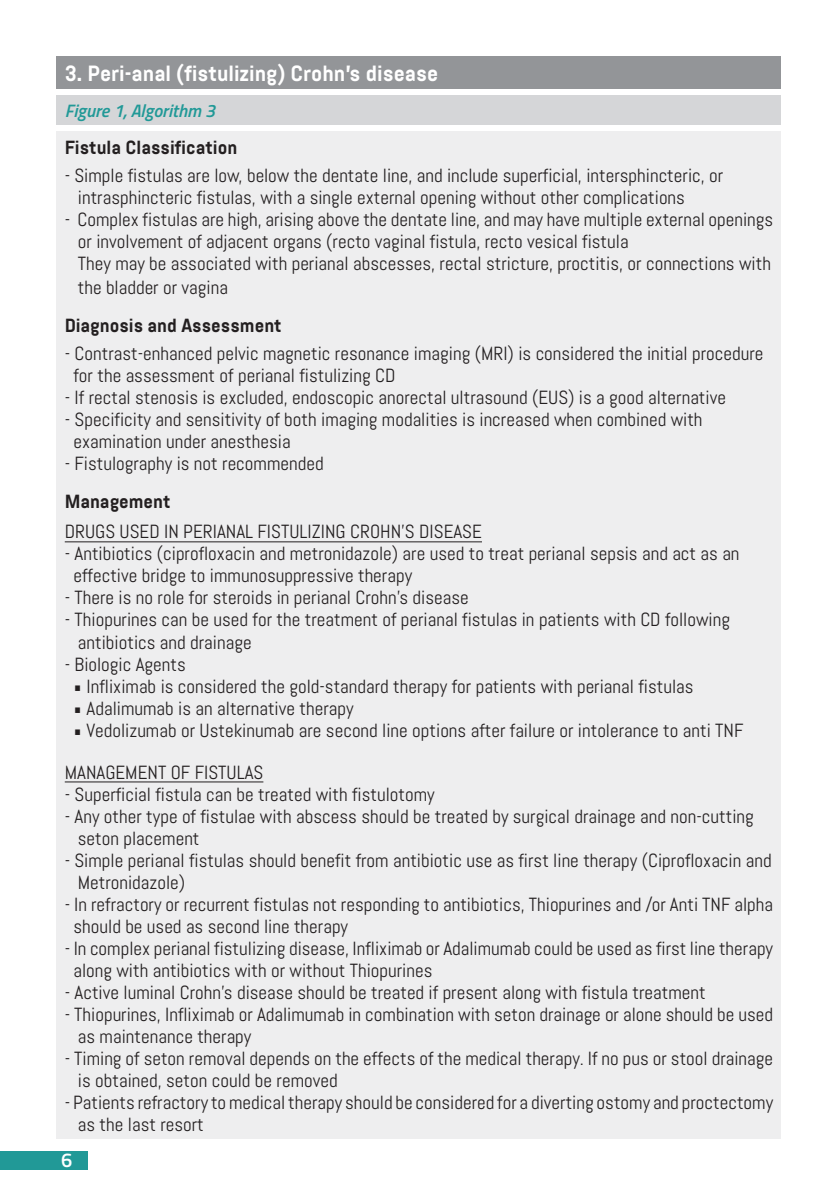
<style>
.page{position:relative;width:840px;height:1191px;background:#fff}
.page>*{position:absolute;margin:0;border:0;box-sizing:border-box;transform-origin:0 0}
.t1{font:700 22px "Abel Pro";color:#fff}
.t2{font:600 20px "Titillium";color:#fff}
.t3{font:19px/22px "Abel";color:#231f20}
.t4{font:700 19px "Abel Pro";color:#231f20}
.t5{font:italic 600 18px "Titillium";color:#219997}
.s1{font-family:"Titillium";font-weight:300}
</style>
<div class="page">
<div style="left:0;top:1151px;width:88px;height:18px;background:#219997"></div>
<div style="left:57px;top:57px;width:723px;height:32px;background:#939598"></div>
<div style="left:57px;top:95px;width:723px;height:30px;background:#d5d6d8"></div>
<div style="left:57px;top:131px;width:723px;height:1007px;background:#eeeeef"></div>
<hr style="left:65px;top:541px;width:416px;height:1px;background:#231f20">
<hr style="left:65px;top:781px;width:198px;height:1px;background:#231f20">
<p class="t1" style="left:65px;top:58px;width:375px">3. Peri-anal (fistulizing) Crohn’s disease</p>
<p class="t5" style="left:65px;top:97px;width:152px">Figure 1, Algorithm 3</p>
<p class="t4" style="left:65px;top:134px;width:174px">Fistula Classification</p>
<p class="t3" style="left:78px;top:165px;width:646px;text-indent:-13px">- Simple fistulas are low, below the dentate line, and include superficial, intersphincteric, or intrasphincteric fistulas, with a single external opening without other complications</p>
<p class="t3" style="left:78px;top:209px;width:696px;text-indent:-13px">- Complex fistulas are high, arising above the dentate line, and may have multiple external openings or involvement of adjacent organs (recto vaginal fistula, recto vesical fistula<br>They may be associated with perianal abscesses, rectal stricture, proctitis, or connections with</p>
<p class="t3" style="left:78px;top:277px;width:151px">the bladder or vagina</p>
<p class="t4" style="left:65px;top:312px;width:218px">Diagnosis and Assessment</p>
<p class="t3" style="left:73px;top:343px;width:691px;text-indent:-9px">- Contrast-enhanced pelvic magnetic resonance imaging (MRI) is considered the initial procedure for the assessment of perianal fistulizing CD</p>
<p class="t3" style="left:65px;top:387px;width:662px">- If rectal stenosis is excluded, endoscopic anorectal ultrasound (EUS) is a good alternative</p>
<p class="t3" style="left:73px;top:409px;width:630px;text-indent:-9px">- Specificity and sensitivity of both imaging modalities is increased when combined with examination under anesthesia</p>
<p class="t3" style="left:65px;top:453px;width:260px">- Fistulography is not recommended</p>
<p class="t4" style="left:65px;top:488px;width:107px">Management</p>
<p class="t3" style="left:65px;top:521px;width:418px">DRUGS USED IN PERIANAL FISTULIZING CROHN’S DISEASE</p>
<p class="t3" style="left:73px;top:543px;width:667px;text-indent:-9px">- Antibiotics (ciprofloxacin and metronidazole) are used to treat perianal sepsis and act as an effective bridge to immunosuppressive therapy</p>
<p class="t3" style="left:65px;top:587px;width:405px">- There is no role for steroids in perianal Crohn’s disease</p>
<p class="t3" style="left:78px;top:609px;width:653px;text-indent:-13px">- Thiopurines can be used for the treatment of perianal fistulas in patients with CD following antibiotics and drainage</p>
<p class="t3" style="left:65px;top:653px;width:122px">- Biologic Agents</p>
<p class="t3" style="left:73px;top:675px;width:621px"><span class="s1">•</span> Infliximab is considered the gold-standard therapy for patients with perianal fistulas</p>
<p class="t3" style="left:73px;top:697px;width:282px"><span class="s1">•</span> Adalimumab is an alternative therapy</p>
<p class="t3" style="left:73px;top:719px;width:671px"><span class="s1">•</span> Vedolizumab or Ustekinumab are second line options after failure or intolerance to anti TNF</p>
<p class="t3" style="left:65px;top:761px;width:200px">MANAGEMENT OF FISTULAS</p>
<p class="t3" style="left:65px;top:783px;width:371px">- Superficial fistula can be treated with fistulotomy</p>
<p class="t3" style="left:78px;top:805px;width:677px;text-indent:-13px">- Any other type of fistulae with abscess should be treated by surgical drainage and non-cutting seton placement</p>
<p class="t3" style="left:78px;top:849px;width:695px;text-indent:-13px">- Simple perianal fistulas should benefit from antibiotic use as first line therapy (Ciprofloxacin and<br>Metronidazole)</p>
<p class="t3" style="left:73px;top:893px;width:700px;text-indent:-9px">- In refractory or recurrent fistulas not responding to antibiotics, Thiopurines and /or Anti TNF alpha should be used as second line therapy</p>
<p class="t3" style="left:73px;top:937px;width:700px;text-indent:-9px">- In complex perianal fistulizing disease, Infliximab or Adalimumab could be used as first line therapy along with antibiotics with or without Thiopurines</p>
<p class="t3" style="left:65px;top:981px;width:642px">- Active luminal Crohn’s disease should be treated if present along with fistula treatment</p>
<p class="t3" style="left:78px;top:1003px;width:696px;text-indent:-13px">- Thiopurines, Infliximab or Adalimumab in combination with seton drainage or alone should be used as maintenance therapy</p>
<p class="t3" style="left:78px;top:1047px;width:696px;text-indent:-13px">- Timing of seton removal depends on the effects of the medical therapy. If no pus or stool drainage is obtained, seton could be removed</p>
<p class="t3" style="left:78px;top:1091px;width:696px;text-indent:-13px">- Patients refractory to medical therapy should be considered for a diverting ostomy and proctectomy as the last resort</p>
<p class="t2" style="left:61px;top:1145px;width:13px">6</p>
</div>
